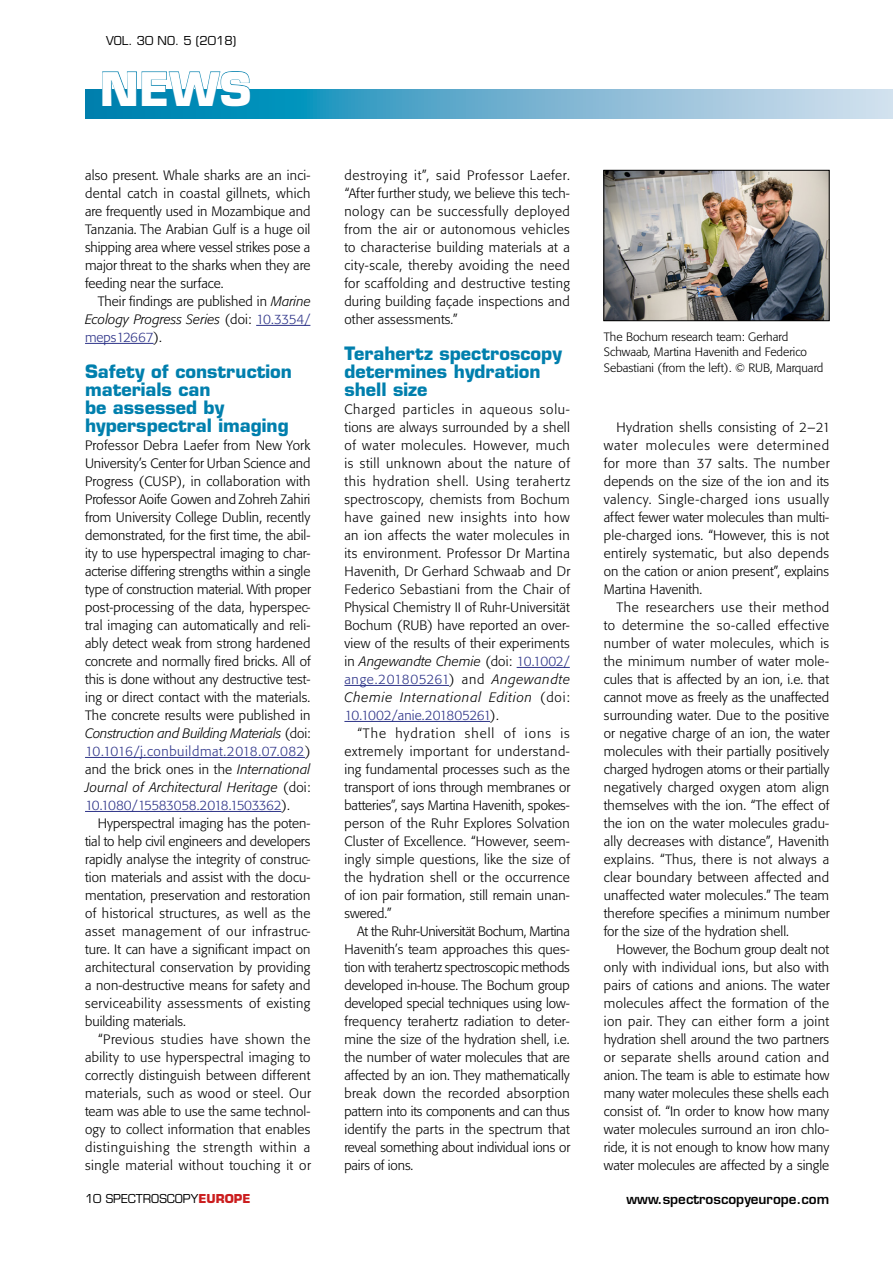
<style>
.page{position:relative;width:893px;height:1263px;background:#fff}
.page>*{position:absolute;margin:0;border:0;box-sizing:border-box;transform-origin:0 0}
.t1{font:700 45px "Eurostile";color:#fff}
.News_A_head{font:700 18px/18px "Eurostile";color:#007fad}
.Body_indent{font:300 13.5px/18px "Formata BQ";color:#000;text-align:justify}
.Body_copy{font:300 13.5px/18px "Formata BQ";letter-spacing:.01em;color:#000;text-align:justify}
.t2{font:600 13.5px "Eurostile";color:#000}
.Article_caption_No_N{font:300 12px/15.8px "Formata BQ";color:#000}
.t3{font:12px "Eurostile";color:#000}
.s1{font-style:italic}
.s2{color:#2d3388}
.s3{font-weight:700;color:#cb1d1e}
</style>
<div class="page">
<svg style="left:85px;top:89px;width:808px;height:29px;background:#6cb2d0"></svg>
<svg style="left:102px;top:71px;width:149px;height:36px"></svg>
<hr style="left:256px;top:325px;width:54px;height:1px;background:#2d3388">
<hr style="left:85px;top:343px;width:69px;height:1px;background:#2d3388">
<hr style="left:85px;top:757px;width:220px;height:1px;background:#2d3388">
<hr style="left:85px;top:811px;width:197px;height:1px;background:#2d3388">
<hr style="left:517px;top:667px;width:53px;height:1px;background:#2d3388">
<hr style="left:344px;top:685px;width:105px;height:1px;background:#2d3388">
<hr style="left:344px;top:721px;width:146px;height:1px;background:#2d3388">
<img style="left:606px;top:172px;width:221px;height:147px">
<div style="left:604px;top:170px;width:225px;height:151px;border:1px solid #000"></div>
<p class="t3" style="left:106px;top:33px;width:132px">VOL. 30 NO. 5 (2018)</p>
<h1 class="t1" style="left:100px;top:61px;width:153px">NEWS</h1>
<p class="Body_indent" style="left:85px;top:166px;width:227px">also present. Whale sharks are an inci&shy;dental catch in coastal gillnets, which are frequently used in Mozambique and Tanzania. The Arabian Gulf is a huge oil shipping area where vessel strikes pose a major threat to the sharks when they are feeding near the surface.</p>
<p class="Body_indent" style="left:85px;top:292px;width:227px;text-indent:13px">Their findings are published in <span class="s1">Marine Ecology Progress Series</span> (doi: <span class="s2">10.3354/ meps12667</span>).</p>
<p class="News_A_head" style="left:85px;top:362px;width:208px">Safety of construction materials can<br>be assessed by hyperspectral imaging</p>
<p class="Body_copy" style="left:85px;top:436px;width:227px">Professor Debra Laefer from New York University’s Center for Urban Science and Progress (CUSP), in collaboration with Professor Aoife Gowen and Zohreh Zahiri from University College Dublin, recently demonstrated, for the first time, the abil&shy;ity to use hyperspectral imaging to char&shy;acterise differing strengths within a single type of construction material. With proper post-processing of the data, hyperspec&shy;tral imaging can automatically and reli&shy;ably detect weak from strong hardened concrete and normally fired bricks. All of this is done without any destructive test&shy;ing or direct contact with the materials.<br>The concrete results were published in <span class="s1">Construction and Building Materials</span> (doi:<br><span class="s2">10.1016/j.conbuildmat.2018.07.082</span>) and the brick ones in the <span class="s1">International Journal of Architectural Heritage</span> (doi:<br><span class="s2">10.1080/15583058.2018.1503362</span>).</p>
<p class="Body_indent" style="left:85px;top:814px;width:227px;text-indent:13px">Hyperspectral imaging has the poten&shy;tial to help civil engineers and developers rapidly analyse the integrity of construc&shy;tion materials and assist with the docu&shy;mentation, preservation and restoration of historical structures, as well as the asset management of our infrastruc&shy;ture. It can have a significant impact on architectural conservation by providing a non-destructive means for safety and serviceability assessments of existing building materials.</p>
<p class="Body_indent" style="left:85px;top:1030px;width:227px;text-indent:13px">“Previous studies have shown the ability to use hyperspectral imaging to correctly distinguish between different materials, such as wood or steel. Our team was able to use the same technol&shy;ogy to collect information that enables distinguishing the strength within a single material without touching it or</p>
<p class="Body_indent" style="left:344px;top:166px;width:227px">destroying it”, said Professor Laefer. “After further study, we believe this tech&shy;nology can be successfully deployed from the air or autonomous vehicles to characterise building materials at a city-scale, thereby avoiding the need for scaffolding and destructive testing during building façade inspections and other assessments.”</p>
<p class="News_A_head" style="left:344px;top:344px;width:219px">Terahertz spectroscopy determines hydration shell size</p>
<p class="Body_copy" style="left:344px;top:400px;width:228px">Charged particles in aqueous solu&shy;tions are always surrounded by a shell of water molecules. However, much is still unknown about the nature of this hydration shell. Using terahertz spectroscopy, chemists from Bochum have gained new insights into how an ion affects the water molecules in its environment. Professor Dr Martina Havenith, Dr Gerhard Schwaab and Dr Federico Sebastiani from the Chair of Physical Chemistry II of Ruhr-Universität Bochum (RUB) have reported an over&shy;view of the results of their experiments in <span class="s1">Angewandte Chemie</span> (doi: <span class="s2">10.1002/ ange.201805261</span>) and <span class="s1">Angewandte Chemie International Edition</span> (doi:<br><span class="s2">10.1002/anie.201805261</span>).</p>
<p class="Body_indent" style="left:344px;top:724px;width:227px;text-indent:13px">“The hydration shell of ions is extremely important for understand&shy;ing fundamental processes such as the transport of ions through membranes or batteries”, says Martina Havenith, spokes&shy;person of the Ruhr Explores Solvation Cluster of Excellence. “However, seem&shy;ingly simple questions, like the size of the hydration shell or the occurrence of ion pair formation, still remain unan&shy;swered.”</p>
<p class="Body_indent" style="left:344px;top:922px;width:227px;text-indent:13px">At the Ruhr-Universität Bochum, Martina Havenith’s team approaches this ques&shy;tion with terahertz spectroscopic methods developed in-house. The Bochum group developed special techniques using low&shy;frequency terahertz radiation to deter&shy;mine the size of the hydration shell, i.e. the number of water molecules that are affected by an ion. They mathematically break down the recorded absorption pattern into its components and can thus identify the parts in the spectrum that reveal something about individual ions or pairs of ions.</p>
<p class="Article_caption_No_N" style="left:604px;top:329px;width:221px">The Bochum research team: Gerhard<br>Schwaab, Martina Havenith and Federico<br>Sebastiani (from the left). © RUB, Marquard</p>
<p class="Body_indent" style="left:604px;top:418px;width:228px;text-indent:13px">Hydration shells consisting of 2–21 water molecules were determined for more than 37 salts. The number depends on the size of the ion and its valency. Single-charged ions usually affect fewer water molecules than multi&shy;ple-charged ions. “However, this is not entirely systematic, but also depends on the cation or anion present”, explains Martina Havenith.</p>
<p class="Body_indent" style="left:604px;top:598px;width:227px;text-indent:13px">The researchers use their method to determine the so-called effective number of water molecules, which is the minimum number of water mole&shy;cules that is affected by an ion, i.e. that cannot move as freely as the unaffected surrounding water. Due to the positive or negative charge of an ion, the water molecules with their partially positively charged hydrogen atoms or their partially negatively charged oxygen atom align themselves with the ion. “The effect of the ion on the water molecules gradu&shy;ally decreases with distance”, Havenith explains. “Thus, there is not always a clear boundary between affected and unaffected water molecules.” The team therefore specifies a minimum number for the size of the hydration shell.</p>
<p class="Body_indent" style="left:604px;top:940px;width:227px;text-indent:13px">However, the Bochum group dealt not only with individual ions, but also with pairs of cations and anions. The water molecules affect the formation of the ion pair. They can either form a joint hydration shell around the two partners or separate shells around cation and anion. The team is able to estimate how many water molecules these shells each consist of. “In order to know how many water molecules surround an iron chlo&shy;ride, it is not enough to know how many water molecules are affected by a single</p>
<p class="t3" style="left:85px;top:1191px;width:167px">10 SPECTROSCOPY<span class="s3">EUROPE</span></p>
<p class="t2" style="left:627px;top:1190px;width:204px">www.spectroscopyeurope.com</p>
</div>
